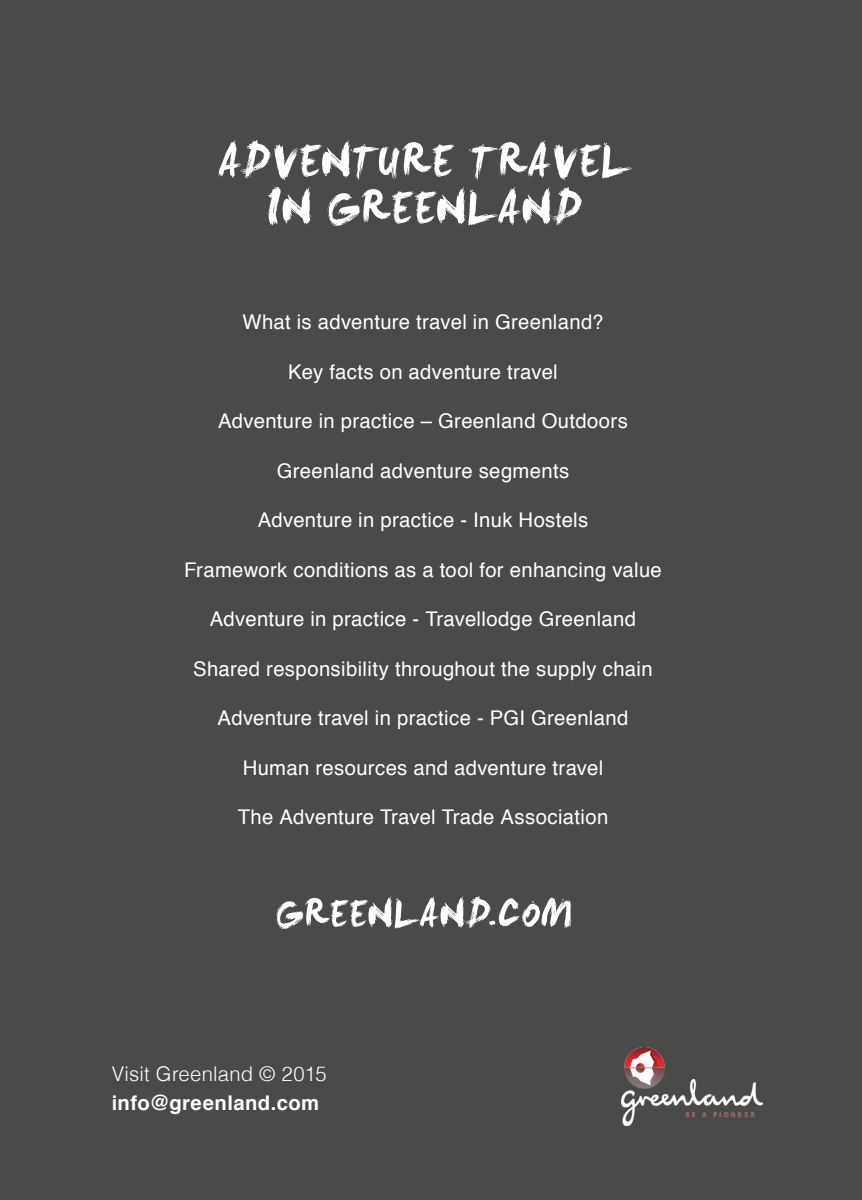
<style>
.page{position:relative;width:862px;height:1200px;background:#fff}
.page>*{position:absolute;margin:0;border:0;box-sizing:border-box;transform-origin:0 0}
.t1{font:20.25px "Helvetica";letter-spacing:.015em;color:#fff}
.t2{font:300 20.25px "Helvetica";letter-spacing:.01em;color:#fff}
.t3{font:700 20.25px "Helvetica";letter-spacing:.02em;color:#fff}
</style>
<div class="page">
<div style="left:0;top:0;width:861px;height:1199px;background:#4a4a49"></div>
<svg style="left:276px;top:896px;width:295px;height:33px"></svg>
<img style="left:621px;top:1047px;width:140px;height:77px">
<svg style="left:267px;top:187px;width:314px;height:39px"></svg>
<svg style="left:218px;top:140px;width:414px;height:40px"></svg>
<p class="t1" style="left:242px;top:306px;width:362px">What is adventure travel in Greenland?</p>
<p class="t1" style="left:288px;top:356px;width:271px">Key facts on adventure travel</p>
<p class="t1" style="left:218px;top:405px;width:411px">Adventure in practice – Greenland Outdoors</p>
<p class="t1" style="left:276px;top:455px;width:294px">Greenland adventure segments</p>
<p class="t1" style="left:257px;top:504px;width:332px">Adventure in practice - Inuk Hostels</p>
<p class="t1" style="left:184px;top:554px;width:479px">Framework conditions as a tool for enhancing value</p>
<p class="t1" style="left:210px;top:603px;width:427px">Adventure in practice - Travellodge Greenland</p>
<p class="t1" style="left:193px;top:653px;width:460px">Shared responsibility throughout the supply chain</p>
<p class="t1" style="left:217px;top:702px;width:412px">Adventure travel in practice - PGI Greenland</p>
<p class="t1" style="left:243px;top:752px;width:362px">Human resources and adventure travel</p>
<p class="t1" style="left:237px;top:801px;width:372px">The Adventure Travel Trade Association</p>
<p class="t2" style="left:112px;top:1056px;width:216px">Visit Greenland © 2015</p>
<p class="t3" style="left:112px;top:1086px;width:209px">info@greenland.com</p>
</div>
